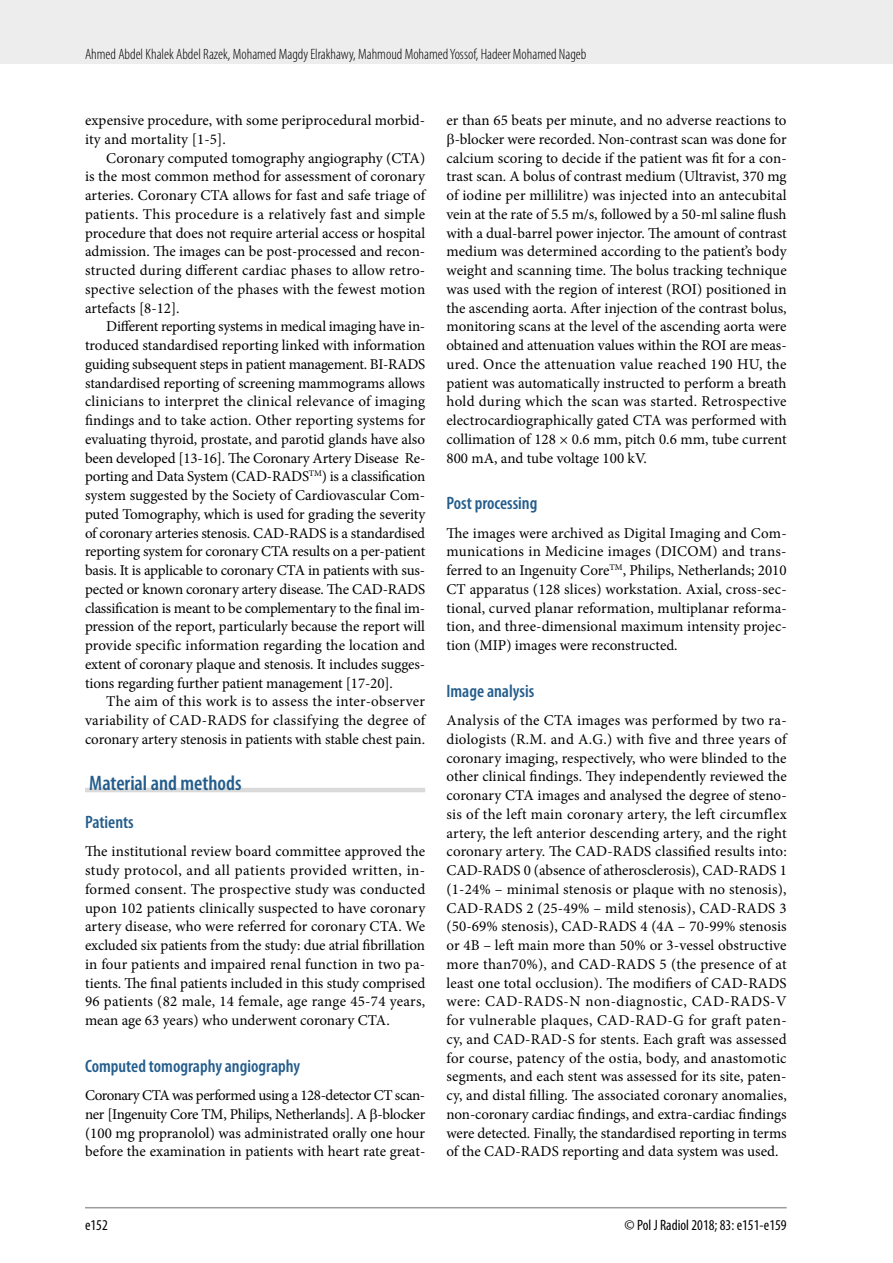
<style>
.page{position:relative;width:893px;height:1263px;background:#fff}
.page>*{position:absolute;margin:0;border:0;box-sizing:border-box;transform-origin:0 0}
.t1{font:600 condensed 21px "Myriad Pro";color:#245d8c}
.t2{font:600 condensed 18px "Myriad Pro";color:#245d8c}
.t3{font:15px/18.8px "Minion Pro";color:#000;text-align:justify}
.t4{font:15px "Minion Pro";letter-spacing:.02em;color:#000}
.t5{font:300 condensed 15px "Myriad Pro";color:#000}
.t6{font:condensed 15px "Myriad Pro";color:#000}
</style>
<div class="page">
<div style="left:0;top:0;width:893px;height:64px;background:#ededed"></div>
<hr style="left:85px;top:1207px;width:702px;height:1px;background:#9d9d9c">
<hr style="left:85px;top:788px;width:340px;height:4px;background:#dadada">
<p class="t5" style="left:85px;top:45px;width:503px">Ahmed Abdel Khalek Abdel Razek, Mohamed Magdy Elrakhawy, Mahmoud Mohamed Yossof, Hadeer Mohamed Nageb</p>
<p class="t3" style="left:85px;top:111px;width:342px">expensive procedure, with some periprocedural morbid&shy;ity and mortality [1-5].</p>
<p class="t3" style="left:85px;top:148px;width:342px;text-indent:21px">Coronary computed tomography angiography (CTA) is the most common method for assessment of coronary arteries. Coronary CTA allows for fast and safe triage of patients. This procedure is a relatively fast and simple procedure that does not require arterial access or hospital admission. The images can be post-processed and recon&shy;structed during different cardiac phases to allow retro&shy;spective selection of the phases with the fewest motion artefacts [8-12].</p>
<p class="t3" style="left:85px;top:317px;width:342px;text-indent:21px">Different reporting systems in medical imaging have in&shy;troduced standardised reporting linked with information guiding subsequent steps in patient management. BI-RADS standardised reporting of screening mammograms allows clinicians to interpret the clinical relevance of imaging findings and to take action. Other reporting systems for evaluating thyroid, prostate, and parotid glands have also been developed [13-16]. The Coronary Artery Disease Re&shy;porting and Data System (CAD-RADS<sup>TM</sup>) is a classification system suggested by the Society of Cardiovascular Com&shy;puted Tomography, which is used for grading the severity of coronary arteries stenosis. CAD-RADS is a standardised reporting system for coronary CTA results on a per-patient basis. It is applicable to coronary CTA in patients with sus&shy;pected or known coronary artery disease. The CAD-RADS classification is meant to be complementary to the final im&shy;pression of the report, particularly because the report will provide specific information regarding the location and extent of coronary plaque and stenosis. It includes sugges&shy;tions regarding further patient management [17-20].</p>
<p class="t3" style="left:85px;top:692px;width:342px;text-indent:21px">The aim of this work is to assess the inter-observer variability of CAD-RADS for classifying the degree of coronary artery stenosis in patients with stable chest pain.</p>
<h1 class="t1" style="left:89px;top:770px;width:154px">Material and methods</h1>
<p class="t2" style="left:85px;top:811px;width:50px">Patients</p>
<p class="t3" style="left:85px;top:842px;width:342px">The institutional review board committee approved the study protocol, and all patients provided written, in&shy;formed consent. The prospective study was conducted upon 102 patients clinically suspected to have coronary artery disease, who were referred for coronary CTA. We excluded six patients from the study: due atrial fibrillation in four patients and impaired renal function in two pa&shy;tients. The final patients included in this study comprised 96 patients (82 male, 14 female, age range 45-74 years, mean age 63 years) who underwent coronary CTA.</p>
<p class="t2" style="left:85px;top:1054px;width:217px">Computed tomography angiography</p>
<p class="t3" style="left:85px;top:1086px;width:342px">Coronary CTA was performed using a 128-detector CT scan&shy;ner [Ingenuity Core TM, Philips, Netherlands]. A -blocker (100 mg propranolol) was administrated orally one hour before the examination in patients with heart rate great-</p>
<p class="t3" style="left:446px;top:111px;width:342px">er than 65 beats per minute, and no adverse reactions to</p>
<p class="t3" style="left:455px;top:130px;width:333px">-blocker were recorded. Non-contrast scan was done for</p>
<p class="t3" style="left:446px;top:148px;width:342px">calcium scoring to decide if the patient was fit for a con-</p>
<p class="t3" style="left:446px;top:167px;width:342px">trast scan. A bolus of contrast medium (Ultravist, 370 mg</p>
<p class="t3" style="left:446px;top:186px;width:342px">of iodine per millilitre) was injected into an antecubital</p>
<p class="t3" style="left:446px;top:205px;width:341px">vein at the rate of 5.5 m/s, followed by a 50-ml saline flush</p>
<p class="t3" style="left:446px;top:223px;width:342px">with a dual-barrel power injector. The amount of contrast</p>
<p class="t3" style="left:446px;top:242px;width:342px">medium was determined according to the patient’s body</p>
<p class="t3" style="left:446px;top:261px;width:342px">weight and scanning time. The bolus tracking technique</p>
<p class="t3" style="left:446px;top:280px;width:342px">was used with the region of interest (ROI) positioned in</p>
<p class="t3" style="left:446px;top:298px;width:342px">the ascending aorta. After injection of the contrast bolus,</p>
<p class="t3" style="left:446px;top:317px;width:342px">monitoring scans at the level of the ascending aorta were</p>
<p class="t3" style="left:446px;top:336px;width:342px">obtained and attenuation values within the ROI are meas-</p>
<p class="t4" style="left:446px;top:354px;width:342px">ured. Once the attenuation value reached 190 HU, the</p>
<p class="t3" style="left:446px;top:373px;width:342px">patient was automatically instructed to perform a breath</p>
<p class="t4" style="left:446px;top:391px;width:342px">hold during which the scan was started. Retrospective</p>
<p class="t3" style="left:446px;top:411px;width:342px">electrocardiographically gated CTA was performed with</p>
<p class="t3" style="left:446px;top:430px;width:342px">collimation of 128 × 0.6 mm, pitch 0.6 mm, tube current</p>
<p class="t3" style="left:446px;top:448px;width:202px">800 mA, and tube voltage 100 kV.</p>
<p class="t2" style="left:446px;top:492px;width:92px">Post processing</p>
<p class="t3" style="left:446px;top:523px;width:342px">The images were archived as Digital Imaging and Com&shy;munications in Medicine images (DICOM) and trans&shy;ferred to an Ingenuity Core<sup>TM</sup>, Philips, Netherlands; 2010<br>CT apparatus (128 slices) workstation. Axial, cross-sec&shy;tional, curved planar reformation, multiplanar reforma&shy;tion, and three-dimensional maximum intensity projec&shy;tion (MIP) images were reconstructed.</p>
<p class="t2" style="left:446px;top:679px;width:89px">Image analysis</p>
<p class="t3" style="left:446px;top:711px;width:342px">Analysis of the CTA images was performed by two ra&shy;diologists (R.M. and A.G.) with five and three years of coronary imaging, respectively, who were blinded to the other clinical findings. They independently reviewed the coronary CTA images and analysed the degree of steno&shy;sis of the left main coronary artery, the left circumflex artery, the left anterior descending artery, and the right coronary artery. The CAD-RADS classified results into:<br>CAD-RADS 0 (absence of atherosclerosis), CAD-RADS 1 (1-24% – minimal stenosis or plaque with no stenosis), CAD-RADS 2 (25-49% – mild stenosis), CAD-RADS 3 (50-69% stenosis), CAD-RADS 4 (4A – 70-99% stenosis or 4B – left main more than 50% or 3-vessel obstructive more than70%), and CAD-RADS 5 (the presence of at least one total occlusion). The modifiers of CAD-RADS were: CAD-RADS-N non-diagnostic, CAD-RADS-V for vulnerable plaques, CAD-RAD-G for graft paten&shy;cy, and CAD-RAD-S for stents. Each graft was assessed for course, patency of the ostia, body, and anastomotic segments, and each stent was assessed for its site, paten&shy;cy, and distal filling. The associated coronary anomalies, non-coronary cardiac findings, and extra-cardiac findings were detected. Finally, the standardised reporting in terms of the CAD-RADS reporting and data system was used.</p>
<p class="t6" style="left:85px;top:1216px;width:24px">e152</p>
<p class="t6" style="left:625px;top:1216px;width:164px">© Pol J Radiol 2018; 83: e151-e159</p>
</div>
